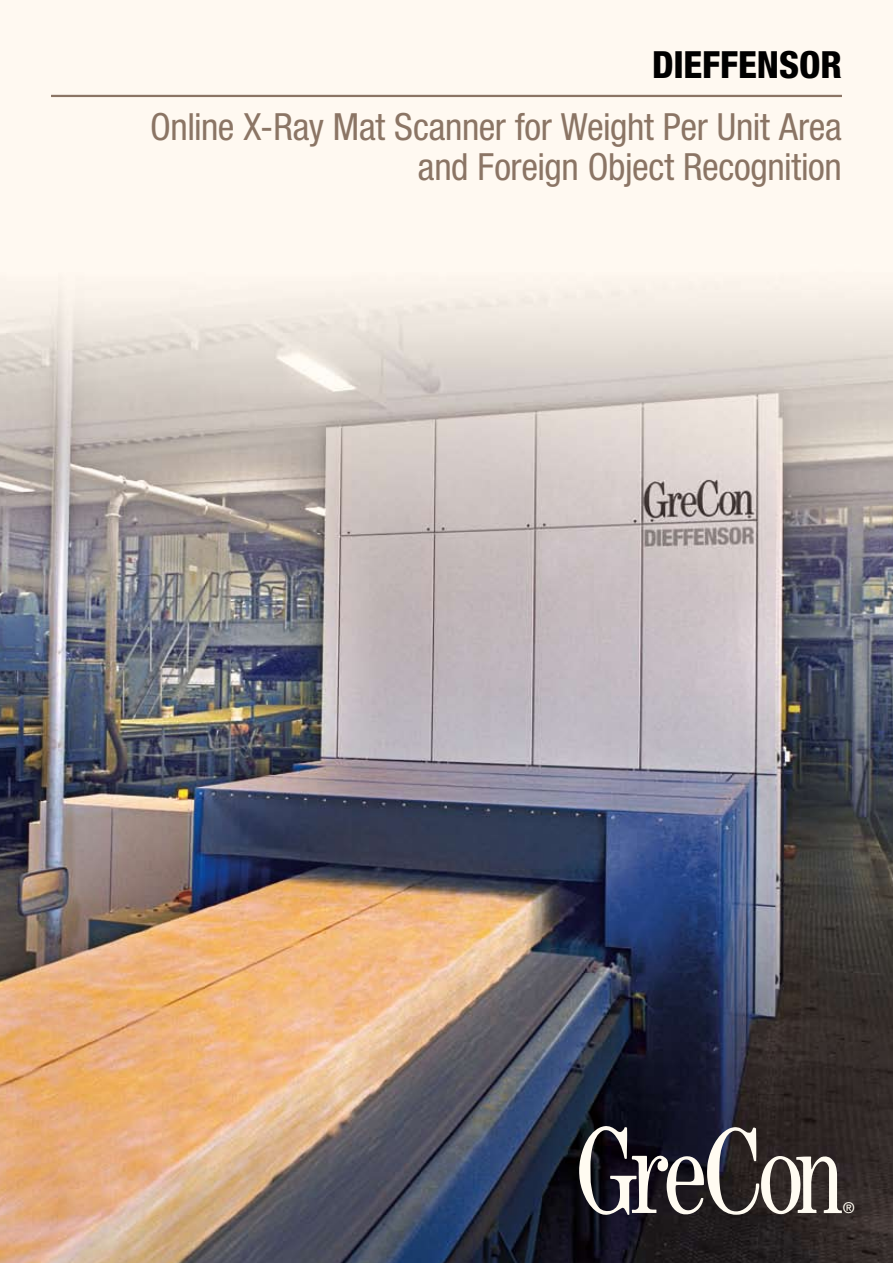
<style>
.page{position:relative;width:893px;height:1263px;background:#fff}
.page>*{position:absolute;margin:0;border:0;box-sizing:border-box;transform-origin:0 0}
.t1{font:120px "CI Fagus Gre Con";color:#fffbf1}
.t2{font:condensed 37.5px/40.5px "Helvetica Neue LT Std";letter-spacing:-.01em;color:#8b7565;text-align:right}
.t3{font:800 condensed 37.5px "Helvetica Neue LT Std";color:#000}
.t4{font:500 15px "Helvetica Neue LT Std";color:#fffbf1}
</style>
<div class="page">
<img style="left:0;top:0;width:893px;height:1263px">
<hr style="left:51px;top:95px;width:791px;height:2px;background:#8b7565">
<p class="t3" style="left:652px;top:41px;width:191px">DIEFFENSOR</p>
<p class="t2" style="left:150px;top:106px;width:693px">Online X-Ray Mat Scanner for Weight Per Unit Area and Foreign Object Recognition</p>
<h1 class="t1" style="left:579px;top:1102px;width:265px">G</h1>
<p class="t4" style="left:843px;top:1198px;width:13px">®</p>
</div>
